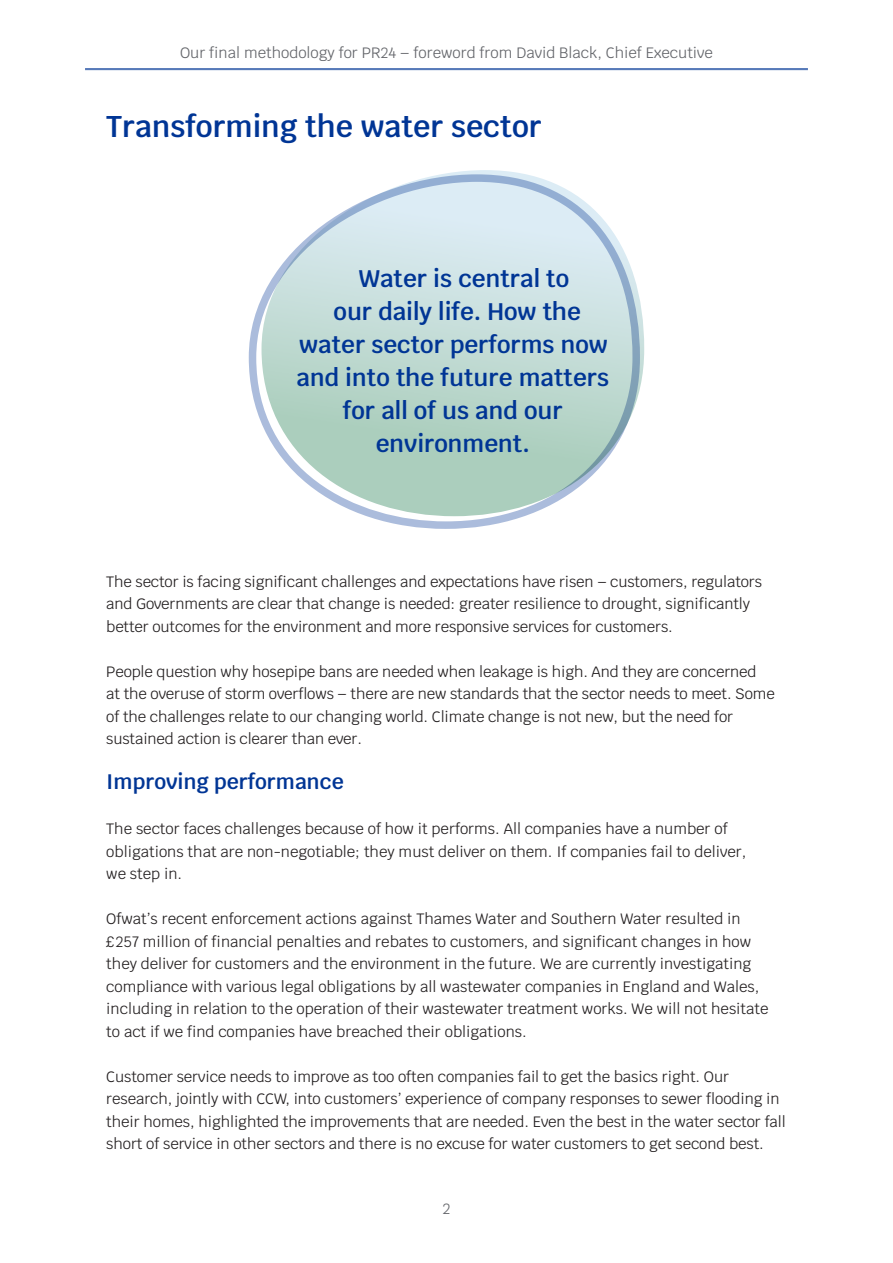
<style>
.page{position:relative;width:893px;height:1263px;background:#fff}
.page>*{position:absolute;margin:0;border:0;box-sizing:border-box;transform-origin:0 0}
.t1{font:600 30px "Krub";color:#003595}
.t2{font:600 24px "Krub";color:#003595}
.t3{font:600 21px "Krub";color:#003595}
.t4{font:15px/22.5px "Krub";letter-spacing:-.005em;color:#231f20}
.t5{font:15px "Krub";color:#63656a}
</style>
<div class="page">
<hr style="left:85px;top:68px;width:723px;height:2px;background:#577ab9">
<svg style="left:249px;top:174px;width:391px;height:355px"></svg>
<p class="t5" style="left:180px;top:40px;width:534px">Our final methodology for PR24 – foreword from David Black, Chief Executive</p>
<h1 class="t1" style="left:106px;top:109px;width:437px">Transforming the water sector</h1>
<h2 class="t2" style="left:359px;top:265px;width:212px">Water is central to</h2>
<h2 class="t2" style="left:334px;top:298px;width:249px">our daily life. How the</h2>
<h2 class="t2" style="left:299px;top:331px;width:310px">water sector performs now</h2>
<h2 class="t2" style="left:297px;top:364px;width:314px">and into the future matters</h2>
<h2 class="t2" style="left:343px;top:397px;width:221px">for all of us and our</h2>
<h2 class="t2" style="left:376px;top:430px;width:155px">environment.</h2>
<p class="t4" style="left:106px;top:570px;width:657px">The sector is facing significant challenges and expectations have risen – customers, regulators and Governments are clear that change is needed: greater resilience to drought, significantly better outcomes for the environment and more responsive services for customers.</p>
<p class="t4" style="left:106px;top:660px;width:670px">People question why hosepipe bans are needed when leakage is high. And they are concerned<br>at the overuse of storm overflows – there are new standards that the sector needs to meet. Some of the challenges relate to our changing world. Climate change is not new, but the need for sustained action is clearer than ever.</p>
<h3 class="t3" style="left:106px;top:769px;width:239px">Improving performance</h3>
<p class="t4" style="left:106px;top:817px;width:642px">The sector faces challenges because of how it performs. All companies have a number of obligations that are non-negotiable; they must deliver on them. If companies fail to deliver, we step in.</p>
<p class="t4" style="left:106px;top:907px;width:664px">Ofwat’s recent enforcement actions against Thames Water and Southern Water resulted in £257 million of financial penalties and rebates to customers, and significant changes in how they deliver for customers and the environment in the future. We are currently investigating compliance with various legal obligations by all wastewater companies in England and Wales, including in relation to the operation of their wastewater treatment works. We will not hesitate to act if we find companies have breached their obligations.</p>
<p class="t4" style="left:106px;top:1065px;width:681px">Customer service needs to improve as too often companies fail to get the basics right. Our research, jointly with CCW, into customers’ experience of company responses to sewer flooding in their homes, highlighted the improvements that are needed. Even the best in the water sector fall short of service in other sectors and there is no excuse for water customers to get second best.</p>
<p class="t5" style="left:442px;top:1196px;width:10px">2</p>
</div>
